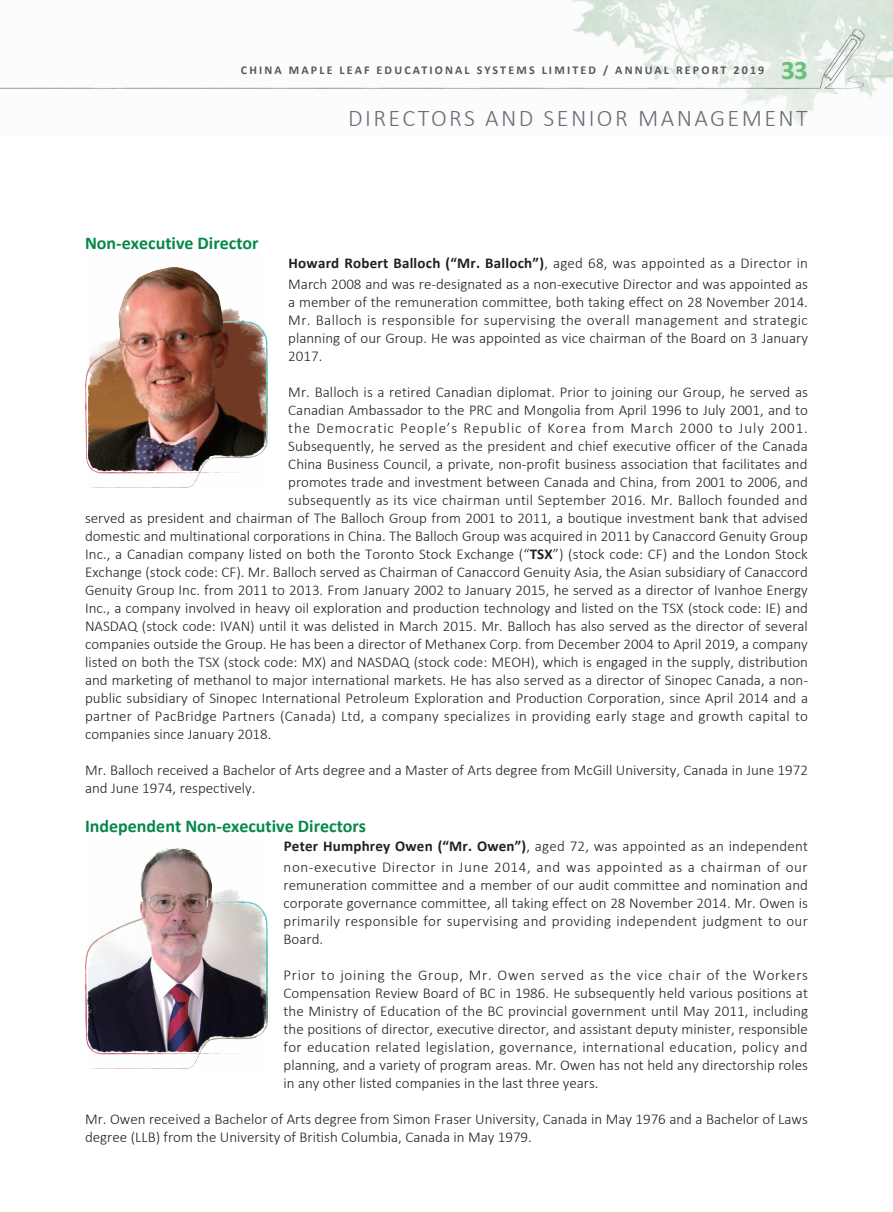
<style>
.page{position:relative;width:893px;height:1212px;background:#fff}
.page>*{position:absolute;margin:0;border:0;box-sizing:border-box;transform-origin:0 0}
.t1{font:700 27px "Calibri";color:#68c079}
.t2{font:300 24px "Calibri";letter-spacing:.1em;color:#6c6d70}
.t3{font:700 18px "Calibri";color:#078749}
.t4{font:300 15px/18px "Calibri";color:#231f20}
.t5{font:300 15px/20.7px "Calibri";letter-spacing:.04em;color:#231f20}
.t6{font:300 15px "Calibri";letter-spacing:.02em;color:#231f20}
.t7{font:300 15px "Calibri";letter-spacing:.06em;color:#231f20}
.t8{font:700 12px "Calibri";letter-spacing:.18em;color:#57585a}
.s1{font-weight:700}
</style>
<div class="page">
<img style="left:0;top:0;width:893px;height:124px">
<img style="left:85px;top:267px;width:182px;height:221px">
<img style="left:85px;top:848px;width:182px;height:220px">
<p class="t8" style="left:241px;top:61px;width:525px">CHINA MAPLE LEAF EDUCATIONAL SYSTEMS LIMITED / ANNUAL REPORT 2019</p>
<h1 class="t1" style="left:781px;top:51px;width:28px">33</h1>
<h2 class="t2" style="left:348px;top:103px;width:461px">DIRECTORS AND SENIOR MANAGEMENT</h2>
<p class="t3" style="left:85px;top:230px;width:175px">Non-executive Director</p>
<p class="t4" style="left:288px;top:253px;width:521px;line-height:20.7px"><span class="s1">Howard Robert Balloch (“Mr. Balloch”)</span>, aged 68, was appointed as a Director in<br>March 2008 and was re-designated as a non-executive Director and was appointed as</p>
<p class="t4" style="left:288px;top:293px;width:521px;text-align:justify">a member of the remuneration committee, both taking effect on 28 November 2014.<br>Mr. Balloch is responsible for supervising the overall management and strategic planning of our Group. He was appointed as vice chairman of the Board on 3 January 2017.</p>
<p class="t4" style="left:288px;top:383px;width:521px">Mr. Balloch is a retired Canadian diplomat. Prior to joining our Group, he served as</p>
<p class="t4" style="left:288px;top:401px;width:521px">Canadian Ambassador to the PRC and Mongolia from April 1996 to July 2001, and to</p>
<p class="t7" style="left:288px;top:419px;width:521px">the Democratic People’s Republic of Korea from March 2000 to July 2001.</p>
<p class="t4" style="left:288px;top:437px;width:521px">Subsequently, he served as the president and chief executive officer of the Canada</p>
<p class="t4" style="left:288px;top:455px;width:521px">China Business Council, a private, non-profit business association that facilitates and</p>
<p class="t4" style="left:288px;top:473px;width:521px">promotes trade and investment between Canada and China, from 2001 to 2006, and</p>
<p class="t4" style="left:288px;top:491px;width:521px">subsequently as its vice chairman until September 2016. Mr. Balloch founded and</p>
<p class="t4" style="left:85px;top:509px;width:724px">served as president and chairman of The Balloch Group from 2001 to 2011, a boutique investment bank that advised</p>
<p class="t4" style="left:85px;top:527px;width:724px">domestic and multinational corporations in China. The Balloch Group was acquired in 2011 by Canaccord Genuity Group</p>
<p class="t4" style="left:85px;top:545px;width:724px">Inc., a Canadian company listed on both the Toronto Stock Exchange (“<span class="s1">TSX</span>”) (stock code: CF) and the London Stock</p>
<p class="t4" style="left:85px;top:563px;width:724px">Exchange (stock code: CF). Mr. Balloch served as Chairman of Canaccord Genuity Asia, the Asian subsidiary of Canaccord</p>
<p class="t4" style="left:85px;top:581px;width:724px">Genuity Group Inc. from 2011 to 2013. From January 2002 to January 2015, he served as a director of Ivanhoe Energy</p>
<p class="t4" style="left:85px;top:599px;width:724px">Inc., a company involved in heavy oil exploration and production technology and listed on the TSX (stock code: IE) and</p>
<p class="t4" style="left:85px;top:617px;width:724px">NASDAQ (stock code: IVAN) until it was delisted in March 2015. Mr. Balloch has also served as the director of several</p>
<p class="t4" style="left:85px;top:635px;width:724px">companies outside the Group. He has been a director of Methanex Corp. from December 2004 to April 2019, a company</p>
<p class="t4" style="left:85px;top:653px;width:724px">listed on both the TSX (stock code: MX) and NASDAQ (stock code: MEOH), which is engaged in the supply, distribution</p>
<p class="t4" style="left:85px;top:671px;width:724px">and marketing of methanol to major international markets. He has also served as a director of Sinopec Canada, a non-</p>
<p class="t4" style="left:85px;top:689px;width:724px">public subsidiary of Sinopec International Petroleum Exploration and Production Corporation, since April 2014 and a</p>
<p class="t6" style="left:85px;top:707px;width:724px">partner of PacBridge Partners (Canada) Ltd, a company specializes in providing early stage and growth capital to</p>
<p class="t4" style="left:85px;top:725px;width:188px">companies since January 2018.</p>
<p class="t4" style="left:85px;top:761px;width:724px">Mr. Balloch received a Bachelor of Arts degree and a Master of Arts degree from McGill University, Canada in June 1972 and June 1974, respectively.</p>
<p class="t3" style="left:85px;top:813px;width:283px">Independent Non-executive Directors</p>
<p class="t5" style="left:284px;top:836px;width:526px"><span class="s1">Peter Humphrey Owen (“Mr. Owen”)</span>, aged 72, was appointed as an independent non-executive Director in June 2014, and was appointed as a chairman of our</p>
<p class="t4" style="left:284px;top:876px;width:526px;text-align:justify">remuneration committee and a member of our audit committee and nomination and corporate governance committee, all taking effect on 28 November 2014. Mr. Owen is primarily responsible for supervising and providing independent judgment to our Board.</p>
<p class="t4" style="left:284px;top:966px;width:526px;text-align:justify">Prior to joining the Group, Mr. Owen served as the vice chair of the Workers Compensation Review Board of BC in 1986. He subsequently held various positions at the Ministry of Education of the BC provincial government until May 2011, including the positions of director, executive director, and assistant deputy minister, responsible for education related legislation, governance, international education, policy and planning, and a variety of program areas. Mr. Owen has not held any directorship roles in any other listed companies in the last three years.</p>
<p class="t4" style="left:85px;top:1110px;width:724px">Mr. Owen received a Bachelor of Arts degree from Simon Fraser University, Canada in May 1976 and a Bachelor of Laws degree (LLB) from the University of British Columbia, Canada in May 1979.</p>
</div>
